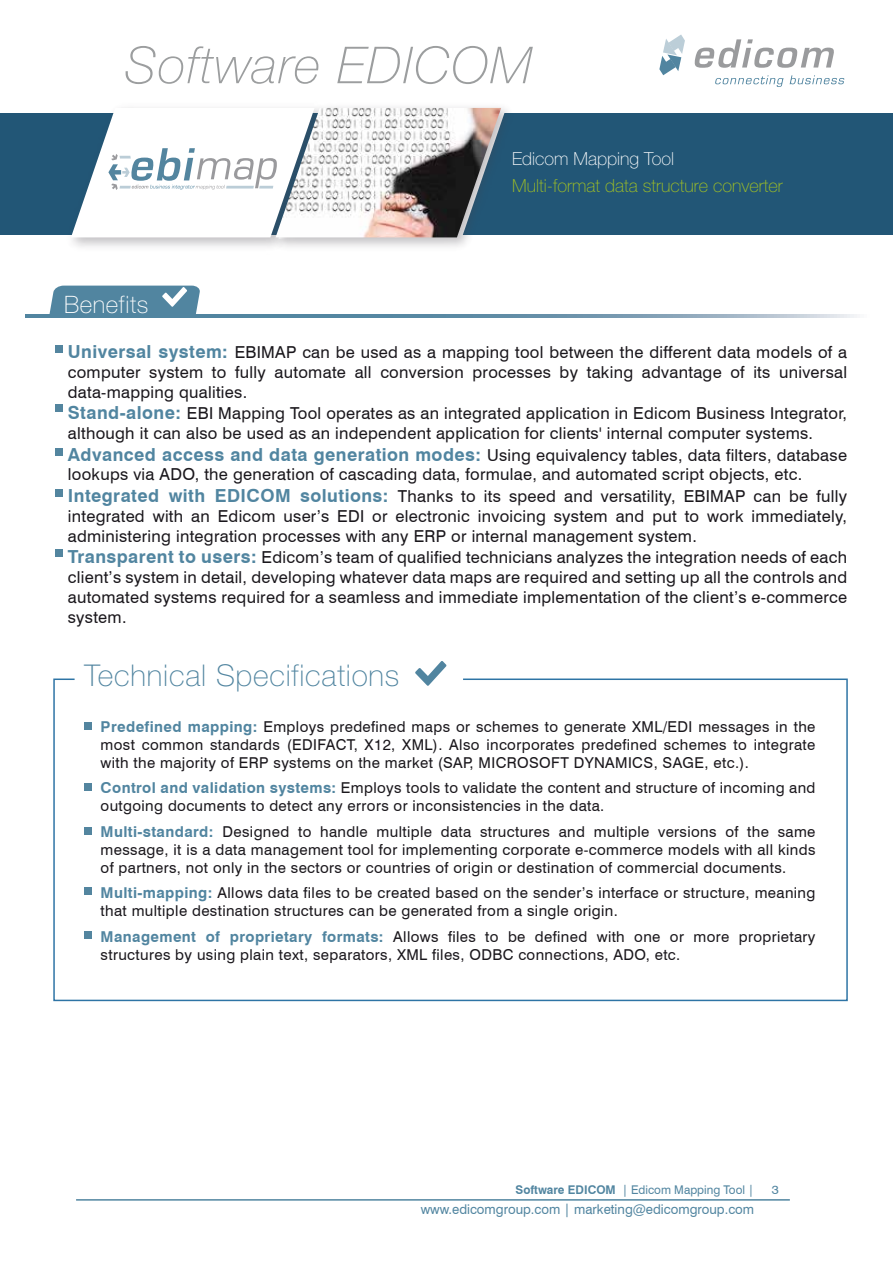
<style>
.page{position:relative;width:893px;height:1263px;background:#fff}
.page>*{position:absolute;margin:0;border:0;box-sizing:border-box;transform-origin:0 0}
.t1{font:italic 100 51px "Helvetica Neue";letter-spacing:.025em;color:#9c9e9f}
.t2{font:100 30px "Helvetica Neue";letter-spacing:.025em;color:#5185a0}
.t3{font:100 24px "Helvetica Neue";letter-spacing:.025em;color:#fff}
.t4{font:100 18px "Helvetica Neue";color:#a5c421}
.t5{font:100 18px "Helvetica Neue";color:#fff}
.t6{font:16.5px/19.8px "Swiss 721 BT";letter-spacing:.015em;color:#1a171c;text-align:justify}
.t7{font:15px/18px "Swiss 721 BT";letter-spacing:.025em;color:#1a171c}
.t8{font:13.5px "Swiss 721 BT";color:#5185a0}
.t9{font:12px "Swiss 721 BT";color:#5185a0}
.t10{font:12px "Swiss 721 BT";color:#5185a0;scale:1.08 1}
.s1{font-weight:700;font-size:18px;color:#5185a0}
.s2{font-weight:700;color:#5185a0}
.s3{font-weight:700}
</style>
<div class="page">
<hr style="left:76px;top:1199px;width:714px;height:1px;background:#5185a0">
<svg style="left:25px;top:314px;width:832px;height:3px;background:#7097ae"></svg>
<svg style="left:49px;top:286px;width:151px;height:28px;background:#5e8ea7"></svg>
<div style="left:55px;top:345px;width:7px;height:7px;background:#53859f"></div>
<div style="left:55px;top:405px;width:7px;height:7px;background:#53859f"></div>
<div style="left:55px;top:448px;width:7px;height:7px;background:#53859f"></div>
<div style="left:55px;top:490px;width:7px;height:7px;background:#53859f"></div>
<div style="left:55px;top:549px;width:7px;height:8px;background:#53859f"></div>
<svg style="left:694px;top:39px;width:140px;height:29px"></svg>
<svg style="left:659px;top:35px;width:26px;height:40px"></svg>
<svg style="left:715px;top:75px;width:68px;height:12px"></svg>
<svg style="left:790px;top:75px;width:55px;height:9px"></svg>
<div style="left:0;top:113px;width:893px;height:122px;background:#225676"></div>
<svg style="left:71px;top:108px;width:435px;height:131px;background:#c7cbce"></svg>
<svg style="left:53px;top:678px;width:795px;height:324px"></svg>
<svg style="left:415px;top:661px;width:32px;height:25px"></svg>
<div style="left:84px;top:722px;width:8px;height:7px;background:#53859f"></div>
<div style="left:84px;top:783px;width:8px;height:7px;background:#53859f"></div>
<div style="left:84px;top:827px;width:8px;height:7px;background:#53859f"></div>
<div style="left:84px;top:888px;width:8px;height:7px;background:#53859f"></div>
<div style="left:84px;top:932px;width:8px;height:7px;background:#53859f"></div>
<h1 class="t1" style="left:125px;top:36px;width:409px">Software EDICOM</h1>
<p class="t5" style="left:512px;top:148px;width:164px">Edicom Mapping Tool</p>
<p class="t4" style="left:512px;top:175px;width:272px">Multi-format data structure converter</p>
<h3 class="t3" style="left:64px;top:290px;width:86px">Benefits</h3>
<p class="t6" style="left:68px;top:342px;width:781px"><span class="s1">Universal system:</span> EBIMAP can be used as a mapping tool between the different data models of a computer system to fully automate all conversion processes by taking advantage of its universal data-mapping qualities.</p>
<p class="t6" style="left:68px;top:403px;width:781px"><span class="s1">Stand-alone:</span> EBI Mapping Tool operates as an integrated application in Edicom Business Integrator, although it can also be used as an independent application for clients' internal computer systems.</p>
<p class="t6" style="left:68px;top:445px;width:781px"><span class="s1">Advanced access and data generation modes:</span> Using equivalency tables, data filters, database lookups via ADO, the generation of cascading data, formulae, and automated script objects, etc.</p>
<p class="t6" style="left:68px;top:486px;width:781px"><span class="s1">Integrated with EDICOM solutions:</span> Thanks to its speed and versatility, EBIMAP can be fully integrated with an Edicom user’s EDI or electronic invoicing system and put to work immediately, administering integration processes with any ERP or internal management system.</p>
<p class="t6" style="left:68px;top:547px;width:781px"><span class="s1">Transparent to users:</span> Edicom’s team of qualified technicians analyzes the integration needs of each client’s system in detail, developing whatever data maps are required and setting up all the controls and automated systems required for a seamless and immediate implementation of the client’s e-commerce system.</p>
<h2 class="t2" style="left:84px;top:658px;width:316px">Technical Specifications</h2>
<p class="t7" style="left:101px;top:717px;width:716px;text-align:justify"><span class="s2">Predefined mapping:</span> Employs predefined maps or schemes to generate XML/EDI messages in the most common standards (EDIFACT, X12, XML). Also incorporates predefined schemes to integrate with the majority of ERP systems on the market (SAP, MICROSOFT DYNAMICS, SAGE, etc.).</p>
<p class="t7" style="left:101px;top:779px;width:716px"><span class="s2">Control and validation systems:</span> Employs tools to validate the content and structure of incoming and outgoing documents to detect any errors or inconsistencies in the data.</p>
<p class="t7" style="left:101px;top:822px;width:716px;text-align:justify"><span class="s2">Multi-standard:</span> Designed to handle multiple data structures and multiple versions of the same message, it is a data management tool for implementing corporate e-commerce models with all kinds of partners, not only in the sectors or countries of origin or destination of commercial documents.</p>
<p class="t7" style="left:101px;top:884px;width:716px"><span class="s2">Multi-mapping:</span> Allows data files to be created based on the sender’s interface or structure, meaning that multiple destination structures can be generated from a single origin.</p>
<p class="t7" style="left:101px;top:927px;width:716px"><span class="s2">Management of proprietary formats:</span> Allows files to be defined with one or more proprietary structures by using plain text, separators, XML files, ODBC connections, ADO, etc.</p>
<p class="t9" style="left:516px;top:1182px;width:240px"><span class="s3">Software EDICOM</span> | Edicom Mapping Tool |</p>
<p class="t8" style="left:421px;top:1201px;width:335px">www.edicomgroup.com | marketing@edicomgroup.com</p>
<p class="t10" style="left:772px;top:1182px;width:8px">3</p>
</div>
